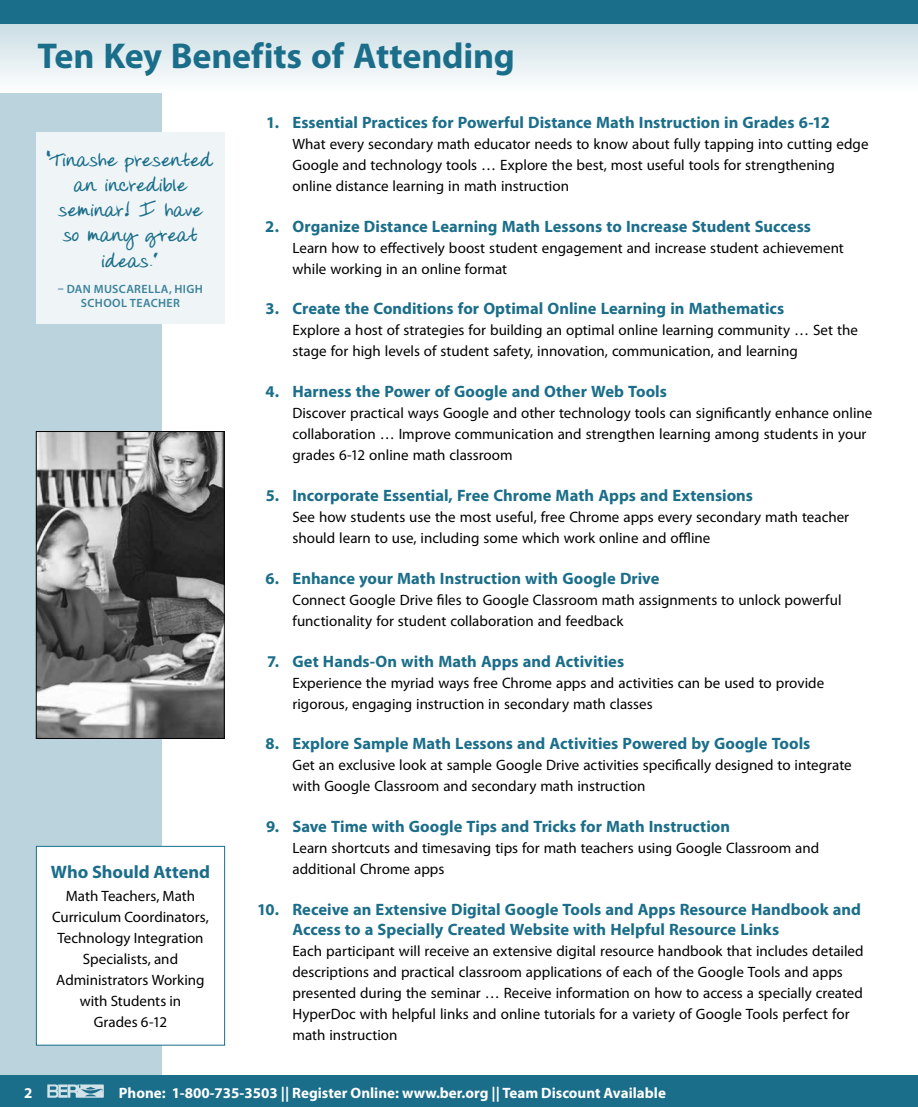
<style>
.page{position:relative;width:918px;height:1107px;background:#fff}
.page>*{position:absolute;margin:0;border:0;box-sizing:border-box;transform-origin:0 0}
.t1{font:700 36px "Myriad Pro";letter-spacing:-.005em;color:#1b6e8a}
.t2{font:700 21px/25.2px "Donnys Hand";letter-spacing:.005em;color:#1b6e8a;text-align:center}
.t3{font:700 18px "Myriad Pro";letter-spacing:-.005em;color:#1b6e8a}
.t4{font:700 16.5px/19.8px "Myriad Pro";color:#1b6e8a}
.t5{font:15px/21px "Myriad Pro";color:#000}
.t6{font:700 15px "Myriad Pro";color:#fff}
.t7{font:600 12px/14.4px "Myriad Pro";letter-spacing:.035em;color:#3b829a;text-align:center}
</style>
<div class="page">
<div style="left:0;top:0;width:162px;height:1107px;background:#bbd3dc"></div>
<div style="left:0;top:1076px;width:918px;height:31px;background:#1b6e8a"></div>
<svg style="left:47px;top:1084px;width:57px;height:14px"></svg>
<svg style="left:0;top:24px;width:918px;height:68px"></svg>
<div style="left:0;top:0;width:918px;height:24px;background:#1b6e8a"></div>
<div style="left:36px;top:846px;width:189px;height:199px;background:#fff"></div>
<div style="left:36px;top:846px;width:189px;height:200px;border:1px solid #1b6e8a"></div>
<div style="left:36px;top:132px;width:189px;height:192px;background:#eff5f7"></div>
<img style="left:38px;top:433px;width:185px;height:304px">
<div style="left:36px;top:431px;width:189px;height:308px;border:1px solid #000"></div>
<h1 class="t1" style="left:38px;top:32px;width:479px">Ten Key Benefits of Attending</h1>
<h2 class="t2" style="left:47px;top:148px;width:167px">“Tinashe presented an incredible seminar! I have<br>so many great ideas.”</h2>
<p class="t7" style="left:58px;top:282px;width:147px">– DAN MUSCARELLA, HIGH<br>SCHOOL TEACHER</p>
<p class="t3" style="left:51px;top:860px;width:161px">Who Should Attend</p>
<p class="t5" style="left:52px;top:885px;width:158px;text-align:center">Math Teachers, Math<br>Curriculum Coordinators,<br>Technology Integration<br>Specialists, and<br>Administrators Working with Students in<br>Grades 6-12</p>
<p class="t4" style="left:266px;top:112px;width:565px">1. Essential Practices for Powerful Distance Math Instruction in Grades 6-12</p>
<p class="t5" style="left:292px;top:133px;width:578px">What every secondary math educator needs to know about fully tapping into cutting edge<br>Google and technology tools … Explore the best, most useful tools for strengthening online distance learning in math instruction</p>
<p class="t4" style="left:265px;top:216px;width:547px">2. Organize Distance Learning Math Lessons to Increase Student Success</p>
<p class="t5" style="left:292px;top:237px;width:553px">Learn how to effectively boost student engagement and increase student achievement while working in an online format</p>
<p class="t4" style="left:266px;top:298px;width:520px">3. Create the Conditions for Optimal Online Learning in Mathematics</p>
<p class="t5" style="left:292px;top:320px;width:567px">Explore a host of strategies for building an optimal online learning community … Set the stage for high levels of student safety, innovation, communication, and learning</p>
<p class="t4" style="left:265px;top:381px;width:403px">4. Harness the Power of Google and Other Web Tools</p>
<p class="t5" style="left:292px;top:402px;width:581px">Discover practical ways Google and other technology tools can significantly enhance online collaboration … Improve communication and strengthen learning among students in your grades 6-12 online math classroom</p>
<p class="t4" style="left:266px;top:485px;width:489px">5. Incorporate Essential, Free Chrome Math Apps and Extensions</p>
<p class="t5" style="left:292px;top:506px;width:558px">See how students use the most useful, free Chrome apps every secondary math teacher should learn to use, including some which work online and offline</p>
<p class="t4" style="left:265px;top:568px;width:396px">6. Enhance your Math Instruction with Google Drive</p>
<p class="t5" style="left:292px;top:589px;width:551px">Connect Google Drive files to Google Classroom math assignments to unlock powerful functionality for student collaboration and feedback</p>
<p class="t4" style="left:267px;top:651px;width:359px">7. Get Hands-On with Math Apps and Activities</p>
<p class="t5" style="left:292px;top:672px;width:533px">Experience the myriad ways free Chrome apps and activities can be used to provide rigorous, engaging instruction in secondary math classes</p>
<p class="t4" style="left:265px;top:733px;width:547px">8. Explore Sample Math Lessons and Activities Powered by Google Tools</p>
<p class="t5" style="left:292px;top:755px;width:561px">Get an exclusive look at sample Google Drive activities specifically designed to integrate with Google Classroom and secondary math instruction</p>
<p class="t4" style="left:266px;top:816px;width:466px">9. Save Time with Google Tips and Tricks for Math Instruction</p>
<p class="t5" style="left:292px;top:837px;width:528px">Learn shortcuts and timesaving tips for math teachers using Google Classroom and additional Chrome apps</p>
<p class="t4" style="left:292px;top:899px;width:570px;text-indent:-35px">10. Receive an Extensive Digital Google Tools and Apps Resource Handbook and<br>Access to a Specially Created Website with Helpful Resource Links</p>
<p class="t5" style="left:292px;top:940px;width:573px">Each participant will receive an extensive digital resource handbook that includes detailed descriptions and practical classroom applications of each of the Google Tools and apps presented during the seminar … Receive information on how to access a specially created HyperDoc with helpful links and online tutorials for a variety of Google Tools perfect for math instruction</p>
<p class="t6" style="left:24px;top:1083px;width:10px">2</p>
<p class="t6" style="left:119px;top:1083px;width:549px">Phone: 1-800-735-3503 || Register Online: www.ber.org || Team Discount Available</p>
</div>
